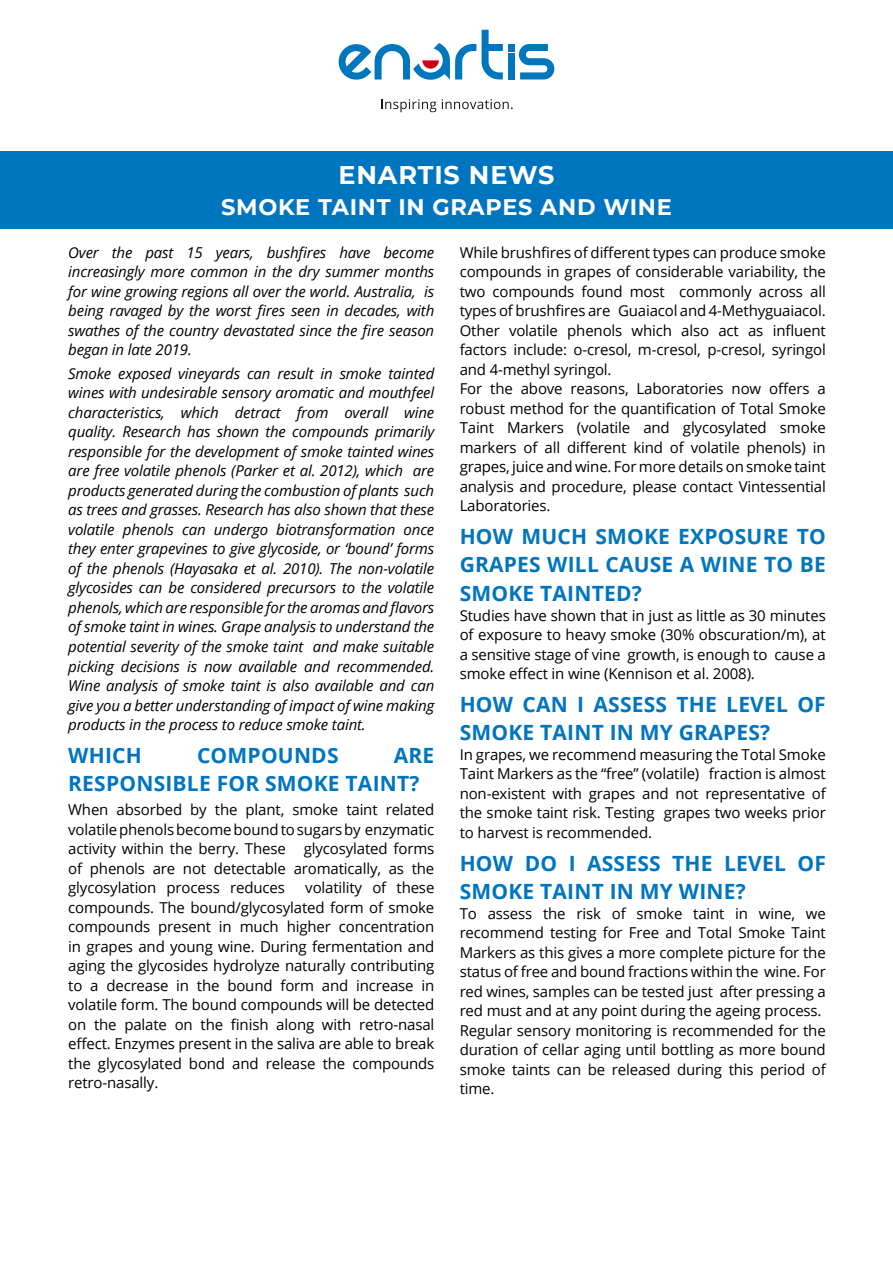
<style>
.page{position:relative;width:893px;height:1263px;background:#fff}
.page>*{position:absolute;margin:0;border:0;box-sizing:border-box;transform-origin:0 0}
.t1{font:700 25.5px "Montserrat";letter-spacing:.035em;color:#fff}
.t2{font:700 22.5px "Montserrat";letter-spacing:.03em;color:#fff}
.t3{font:700 21px/28.5px "Open Sans";letter-spacing:.01em;color:#0075bf}
.t4{font:15px/19.5px "Open Sans";letter-spacing:-.01em;color:#000;text-align:justify}
.t5{font:italic 15px/19.5px "Open Sans";letter-spacing:-.01em;color:#000;text-align:justify}
</style>
<div class="page">
<div style="left:0;top:151px;width:893px;height:78px;background:#0075bf"></div>
<svg style="left:381px;top:99px;width:55px;height:13px"></svg>
<svg style="left:442px;top:99px;width:71px;height:10px"></svg>
<svg style="left:482px;top:30px;width:21px;height:49px"></svg>
<div style="left:508px;top:53px;width:7px;height:26px;background:#0076bd"></div>
<div style="left:508px;top:44px;width:7px;height:7px;background:#0076bd"></div>
<svg style="left:519px;top:44px;width:35px;height:35px"></svg>
<svg style="left:339px;top:43px;width:137px;height:37px"></svg>
<h1 class="t1" style="left:338px;top:157px;width:218px">ENARTIS NEWS</h1>
<h2 class="t2" style="left:221px;top:190px;width:452px">SMOKE TAINT IN GRAPES AND WINE</h2>
<p class="t5" style="left:68px;top:242px;width:368px">Over the past 15 years, bushfires have become increasingly more common in the dry summer months for wine growing regions all over the world. Australia, is being ravaged by the worst fires seen in decades, with swathes of the country devastated since the fire season began in late 2019.</p>
<p class="t5" style="left:68px;top:363px;width:368px">Smoke exposed vineyards can result in smoke tainted wines with undesirable sensory aromatic and mouthfeel characteristics, which detract from overall wine quality. Research has shown the compounds primarily responsible for the development of smoke tainted wines are free volatile phenols (Parker et al. 2012), which are products generated during the combustion of plants such as trees and grasses. Research has also shown that these volatile phenols can undergo biotransformation once they enter grapevines to give glycoside, or ‘bound’ forms of the phenols (Hayasaka et al. 2010). The non-volatile glycosides can be considered precursors to the volatile phenols, which are responsible for the aromas and flavors of smoke taint in wines. Grape analysis to understand the potential severity of the smoke taint and make suitable picking decisions is now available and recommended.<br>Wine analysis of smoke taint is also available and can give you a better understanding of impact of wine making products in the process to reduce smoke taint.</p>
<h3 class="t3" style="left:68px;top:740px;width:75px">WHICH</h3>
<h3 class="t3" style="left:197px;top:740px;width:143px">COMPOUNDS</h3>
<p class="t4" style="left:460px;top:242px;width:368px;text-align:left">While brushfires of different types can produce smoke compounds in grapes of considerable variability, the two compounds found most commonly across all types of brushfires are Guaiacol and 4-Methyguaiacol.<br>Other volatile phenols which also act as influent factors include: o-cresol, m-cresol, p-cresol, syringol and 4-methyl syringol.<br>For the above reasons, Laboratories now offers a robust method for the quantification of Total Smoke Taint Markers (volatile and glycosylated smoke markers of all different kind of volatile phenols) in grapes, juice and wine. For more details on smoke taint analysis and procedure, please contact Vintessential Laboratories.</p>
<h3 class="t3" style="left:460px;top:522px;width:368px;text-align:justify">HOW MUCH SMOKE EXPOSURE TO GRAPES WILL CAUSE A WINE TO BE SMOKE TAINTED?</h3>
<p class="t4" style="left:460px;top:605px;width:368px">Studies have shown that in just as little as 30 minutes of exposure to heavy smoke (30% obscuration/m), at a sensitive stage of vine growth, is enough to cause a smoke effect in wine (Kennison et al. 2008).</p>
<h3 class="t3" style="left:460px;top:689px;width:368px">HOW CAN I ASSESS THE LEVEL OF<br>SMOKE TAINT IN MY GRAPES?</h3>
<p class="t4" style="left:460px;top:744px;width:368px">In grapes, we recommend measuring the Total Smoke Taint Markers as the “free” (volatile) fraction is almost non-existent with grapes and not representative of the smoke taint risk. Testing grapes two weeks prior to harvest is recommended.</p>
<h3 class="t3" style="left:460px;top:848px;width:368px">HOW DO I ASSESS THE LEVEL OF<br>SMOKE TAINT IN MY WINE?</h3>
<p class="t4" style="left:460px;top:903px;width:368px;text-align:left">To assess the risk of smoke taint in wine, we recommend testing for Free and Total Smoke Taint Markers as this gives a more complete picture for the status of free and bound fractions within the wine. For red wines, samples can be tested just after pressing a red must and at any point during the ageing process.<br>Regular sensory monitoring is recommended for the duration of cellar aging until bottling as more bound smoke taints can be released during this period of time.</p>
<h3 class="t3" style="left:68px;top:740px;width:368px;text-indent:326px">ARE<br>RESPONSIBLE FOR SMOKE TAINT?</h3>
<p class="t4" style="left:68px;top:799px;width:368px">When absorbed by the plant, smoke taint related volatile phenols become bound to sugars by enzymatic activity within the berry. These glycosylated forms of phenols are not detectable aromatically, as the glycosylation process reduces</p>
<p class="t4" style="left:68px;top:877px;width:368px;text-indent:237px">volatility of these compounds. The bound/glycosylated form of smoke compounds present in much higher concentration in grapes and young wine. During fermentation and aging the glycosides hydrolyze naturally contributing to a decrease in the bound form and increase in volatile form. The bound compounds will be detected on the palate on the finish along with retro-nasal effect. Enzymes present in the saliva are able to break the glycosylated bond and release the compounds retro-nasally.</p>
</div>
